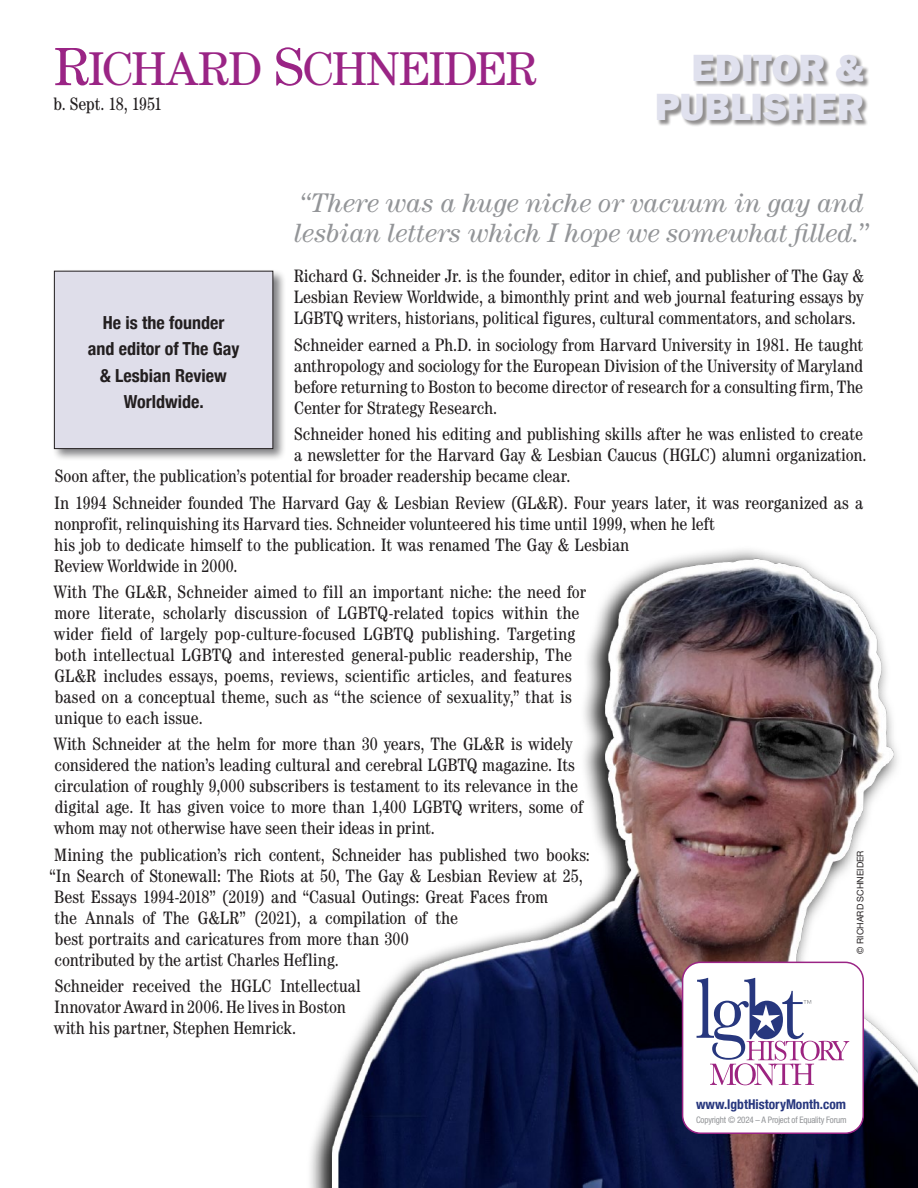
<style>
.page{position:relative;width:918px;height:1188px;background:#fff}
.page>*{position:absolute;margin:0;border:0;box-sizing:border-box;transform-origin:0 0}
.t1{font:47.55px "Century Book SC880";letter-spacing:-.025em;color:#9a2485}
.t2{font:800 39px/39px "Franklin Gothic";color:#e0e1ee;text-align:right}
.BIO_TEXT{font:italic 27px/30px "Century Std";color:#939598}
._2016_Bio_Text{font:condensed 18px/21px "Century";color:#231f20}
.BoxTEXT{font:700 condensed 18px/26.2px "Helvetica Neue";color:#231f20;text-align:center}
.b_d__dates{font:condensed 18px "Century";letter-spacing:-.01em;color:#231f20}
.t3{font:700 condensed 13.5px "Helvetica Neue";color:#27377e}
.t4{font:condensed 9px "Helvetica Neue LT Std";letter-spacing:-.02em;color:#939598}
.t5{font:9px "Helvetica Neue";color:#231f20}
.s1{font-size:54px}
</style>
<div class="page">
<img style="left:310px;top:550px;width:608px;height:638px">
<div style="left:683px;top:962px;width:180px;height:171px;background:#fff;border-radius:18px"></div>
<div style="left:682px;top:962px;width:182px;height:172px;border:2px solid #9a2485;border-radius:18px"></div>
<svg style="left:697px;top:978px;width:152px;height:107px"></svg>
<div style="left:52px;top:268px;width:234px;height:194px;background:#000007;opacity:.5"></div>
<div style="left:54px;top:271px;width:219px;height:178px;background:#dfdeea"></div>
<div style="left:54px;top:271px;width:219px;height:178px;border:1px solid #231f20"></div>
<div style="left:657px;top:55px;width:213px;height:72px;background:#231f20;opacity:.5"></div>
<p class="t1" style="left:54px;top:41px;width:146px"><span class="s1">R</span>ICHARD</p>
<p class="t1" style="left:274px;top:41px;width:262px"><span class="s1">S</span>CHNEIDER</p>
<p class="b_d__dates" style="left:54px;top:94px;width:110px">b. Sept. 18, 1951</p>
<p class="t2" style="left:655px;top:49px;width:211px">EDITOR &amp;<br>PUBLISHER</p>
<p class="BIO_TEXT" style="left:295px;top:187px;width:575px">“There was a huge niche or vacuum in gay and lesbian letters which I hope we somewhat filled.”</p>
<p class="_2016_Bio_Text" style="left:294px;top:266px;width:572px;text-align:justify">Richard G. Schneider Jr. is the founder, editor in chief, and publisher of The Gay &amp; Lesbian Review Worldwide, a bimonthly print and web journal featuring essays by LGBTQ writers, historians, political figures, cultural commentators, and scholars.</p>
<p class="_2016_Bio_Text" style="left:294px;top:334px;width:571px;text-align:justify">Schneider earned a Ph.D. in sociology from Harvard University in 1981. He taught anthropology and sociology for the European Division of the University of Maryland before returning to Boston to become director of research for a consulting firm, The Center for Strategy Research.</p>
<p class="_2016_Bio_Text" style="left:294px;top:423px;width:570px">Schneider honed his editing and publishing skills after he was enlisted to create</p>
<p class="_2016_Bio_Text" style="left:294px;top:444px;width:574px">a newsletter for the Harvard Gay &amp; Lesbian Caucus (HGLC) alumni organization.</p>
<p class="_2016_Bio_Text" style="left:55px;top:465px;width:517px">Soon after, the publication’s potential for broader readership became clear.</p>
<p class="_2016_Bio_Text" style="left:54px;top:492px;width:811px">In 1994 Schneider founded The Harvard Gay &amp; Lesbian Review (GL&amp;R). Four years later, it was reorganized as a nonprofit, relinquishing its Harvard ties. Schneider volunteered his time until 1999, when he left<br>his job to dedicate himself to the publication. It was renamed The Gay &amp; Lesbian<br>Review Worldwide in 2000.</p>
<p class="_2016_Bio_Text" style="left:54px;top:581px;width:534px">With The GL&amp;R, Schneider aimed to fill an important niche: the need for more literate, scholarly discussion of LGBTQ-related topics within the wider field of largely pop-culture-focused LGBTQ publishing. Targeting both intellectual LGBTQ and interested general-public readership, The GL&amp;R includes essays, poems, reviews, scientific articles, and features based on a conceptual theme, such as “the science of sexuality,” that is unique to each issue.</p>
<p class="_2016_Bio_Text" style="left:54px;top:734px;width:531px">With Schneider at the helm for more than 30 years, The GL&amp;R is widely considered the nation’s leading cultural and cerebral LGBTQ magazine. Its circulation of roughly 9,000 subscribers is testament to its relevance in the digital age. It has given voice to more than 1,400 LGBTQ writers, some of whom may not otherwise have seen their ideas in print.</p>
<p class="_2016_Bio_Text" style="left:50px;top:844px;width:542px">Mining the publication’s rich content, Schneider has published two books: “In Search of Stonewall: The Riots at 50, The Gay &amp; Lesbian Review at 25, Best Essays 1994-2018” (2019) and “Casual Outings: Great Faces from<br>the Annals of The G&amp;LR” (2021), a compilation of the<br>best portraits and caricatures from more than 300<br>contributed by the artist Charles Hefling.</p>
<p class="_2016_Bio_Text" style="left:54px;top:975px;width:308px">Schneider received the HGLC Intellectual<br>Innovator Award in 2006. He lives in Boston with his partner, Stephen Hemrick.</p>
<p class="BoxTEXT" style="left:88px;top:308px;width:153px">He is the founder and editor of The Gay &amp; Lesbian Review<br>Worldwide.</p>
<p class="t5" style="left:854px;top:954px;width:105px;rotate:-90deg">© RICHARD SCHNEIDER</p>
<p class="t3" style="left:696px;top:1093px;width:152px">www.lgbtHistoryMonth.com</p>
<p class="t4" style="left:696px;top:1115px;width:152px">Copyright © 2024 – A Project of Equality Forum</p>
</div>
